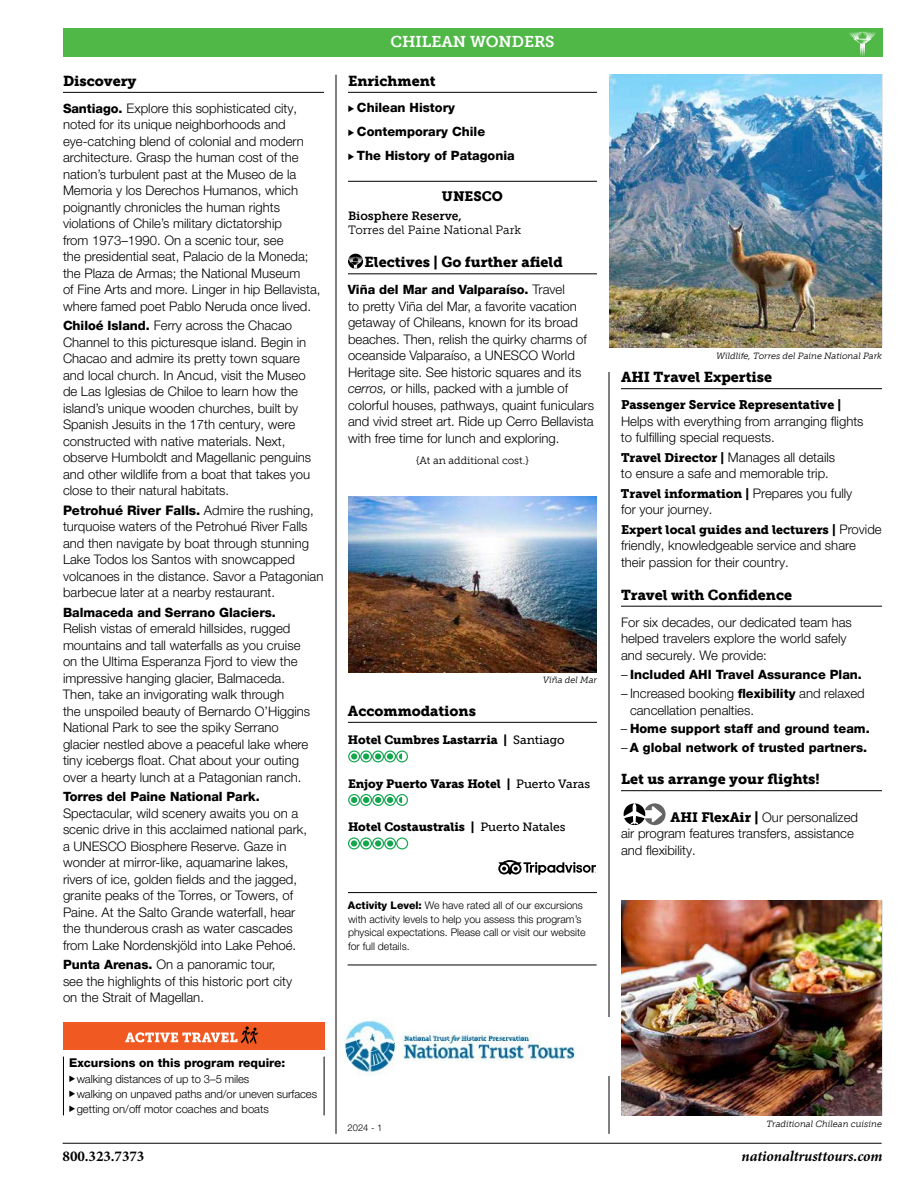
<style>
.page{position:relative;width:918px;height:1188px;background:#fff}
.page>*{position:absolute;margin:0;border:0;box-sizing:border-box;transform-origin:0 0}
.t1{font:15.75px "Museo Slab 700";letter-spacing:-.005em;color:#fff}
.t2{font:italic 700 15px "Minion Pro";letter-spacing:-.005em;color:#000}
.t3{font:700 15px "Minion Pro";letter-spacing:-.005em;color:#000}
.t4{font:14.25px "Museo Slab 900";color:#000}
.t5{font:13.5px "Museo Slab 900";color:#000}
.t6{font:300 13.2px/16.5px "Helvetica Neue LT Pro";color:#000}
.t7{font:800 12.75px/24px "Helvetica Neue LT Pro";color:#000}
.t8{font:12.3px "Museo Slab 900";color:#000}
.t9{font:12px "Museo Slab 900";letter-spacing:-.005em;color:#000}
.t10{font:800 12px "Helvetica Neue LT Pro";color:#000}
.t11{font:12px "Museo Slab 300";letter-spacing:-.005em;color:#000}
.t12{font:12px "Museo Slab 700";color:#000}
.t13{font:300 11.25px/15px "Helvetica Neue LT Pro";letter-spacing:-.005em;color:#000}
.t14{font:300 10.5px/13.5px "Helvetica Neue LT Pro";color:#000}
.t15{font:10.5px "Museo Slab 300";color:#000}
.t16{font:300 9.3px "Helvetica Neue LT Pro";color:#000}
.t17{font:italic 9px "Museo Slab 300";letter-spacing:-.005em;color:#000}
.s1{font-weight:800;font-size:12.75px}
.s2{font-weight:800}
.s3{font-family:"Pictograph One";font-weight:400;font-size:9px}
.s4{font-weight:300;font-size:13.2px}
.s5{font-style:italic}
.s6{font-family:"Museo Slab 500"}
.s7{font-family:"Museo Slab 900";font-weight:400;font-size:12.3px}
.s8{font-family:"Helvetica Neue LT Pro";font-weight:300;font-size:13.2px}
.s9{font-family:"Museo Slab 900";font-weight:400;font-size:13.5px}
</style>
<div class="page">
<div style="left:63px;top:29px;width:819px;height:28px;background:#4fb847"></div>
<hr style="left:63px;top:1143px;width:819px;height:1px;background:#000">
<hr style="left:63px;top:92px;width:261px;height:1px;background:#000">
<hr style="left:348px;top:92px;width:249px;height:1px;background:#000">
<hr style="left:348px;top:181px;width:249px;height:1px;background:#000">
<hr style="left:348px;top:273px;width:249px;height:1px;background:#000">
<hr style="left:348px;top:722px;width:249px;height:1px;background:#000">
<hr style="left:348px;top:892px;width:249px;height:1px;background:#000">
<svg style="left:348px;top:254px;width:15px;height:15px"></svg>
<svg style="left:348px;top:750px;width:60px;height:12px"></svg>
<svg style="left:348px;top:794px;width:60px;height:12px"></svg>
<svg style="left:348px;top:837px;width:60px;height:12px"></svg>
<div style="left:375px;top:840px;width:6px;height:7px;background:#12a64e;border-radius:50%"></div>
<div style="left:387px;top:840px;width:6px;height:7px;background:#12a64e;border-radius:50%"></div>
<svg style="left:498px;top:860px;width:98px;height:15px"></svg>
<hr style="left:609px;top:372px;width:1px;height:762px;background:#000">
<hr style="left:336px;top:75px;width:1px;height:1059px;background:#000">
<hr style="left:621px;top:388px;width:261px;height:1px;background:#000">
<hr style="left:621px;top:606px;width:261px;height:1px;background:#000">
<hr style="left:621px;top:790px;width:261px;height:1px;background:#000">
<svg style="left:624px;top:803px;width:42px;height:22px"></svg>
<hr style="left:348px;top:965px;width:249px;height:1px;background:#000">
<hr style="left:63px;top:1057px;width:1px;height:58px;background:#000">
<hr style="left:324px;top:1057px;width:1px;height:58px;background:#000">
<div style="left:63px;top:1022px;width:261px;height:28px;background:#f05a22"></div>
<svg style="left:125px;top:1027px;width:133px;height:17px"></svg>
<img style="left:609px;top:75px;width:273px;height:272px">
<svg style="left:849px;top:31px;width:27px;height:25px"></svg>
<img style="left:348px;top:497px;width:249px;height:175px">
<img style="left:621px;top:901px;width:261px;height:214px">
<img style="left:337px;top:1018px;width:273px;height:57px">
<p class="t4" style="left:63px;top:75px;width:75px">Discovery</p>
<p class="t6" style="left:63px;top:101px;width:259px"><span class="s1">Santiago.</span> Explore this sophisticated city, noted for its unique neighborhoods and eye-catching blend of colonial and modern architecture. Grasp the human cost of the nation’s turbulent past at the Museo de la Memoria y los Derechos Humanos, which poignantly chronicles the human rights violations of Chile’s military dictatorship<br>from 1973–1990. On a scenic tour, see<br>the presidential seat, Palacio de la Moneda; the Plaza de Armas; the National Museum<br>of Fine Arts and more. Linger in hip Bellavista, where famed poet Pablo Neruda once lived.</p>
<p class="t6" style="left:63px;top:318px;width:250px"><span class="s1">Chiloé Island.</span> Ferry across the Chacao Channel to this picturesque island. Begin in Chacao and admire its pretty town square and local church. In Ancud, visit the Museo de Las Iglesias de Chiloe to learn how the island’s unique wooden churches, built by Spanish Jesuits in the 17th century, were constructed with native materials. Next, observe Humboldt and Magellanic penguins and other wildlife from a boat that takes you close to their natural habitats.</p>
<p class="t6" style="left:63px;top:503px;width:262px"><span class="s2">Petrohué River Falls.</span> Admire the rushing, turquoise waters of the Petrohué River Falls and then navigate by boat through stunning Lake Todos los Santos with snowcapped volcanoes in the distance. Savor a Patagonian barbecue later at a nearby restaurant.</p>
<p class="t7" style="left:63px;top:601px;width:214px">Balmaceda and Serrano Glaciers.</p>
<p class="t6" style="left:63px;top:621px;width:249px">Relish vistas of emerald hillsides, rugged mountains and tall waterfalls as you cruise on the Ultima Esperanza Fjord to view the impressive hanging glacier, Balmaceda.<br>Then, take an invigorating walk through<br>the unspoiled beauty of Bernardo O’Higgins National Park to see the spiky Serrano glacier nestled above a peaceful lake where tiny icebergs 昀氀oat. Chat about your outing over a hearty lunch at a Patagonian ranch.</p>
<p class="t7" style="left:63px;top:786px;width:198px">Torres del Paine National Park.</p>
<p class="t6" style="left:63px;top:806px;width:246px">Spectacular, wild scenery awaits you on a scenic drive in this acclaimed national park, a UNESCO Biosphere Reserve. Gaze in wonder at mirror-like, aquamarine lakes, rivers of ice, golden 昀椀elds and the jagged, granite peaks of the Torres, or Towers, of Paine. At the Salto Grande waterfall, hear the thunderous crash as water cascades from Lake Nordenskjöld into Lake Pehoé.</p>
<p class="t6" style="left:63px;top:957px;width:231px"><span class="s1">Punta Arenas.</span> On a panoramic tour, see the highlights of this historic port city on the Strait of Magellan.</p>
<p class="t10" style="left:69px;top:1058px;width:218px">Excursions on this program require:</p>
<p class="t13" style="left:69px;top:1072px;width:249px"><span class="s3">&gt;</span> walking distances of up to 3–5 miles<br><span class="s3">&gt;</span> walking on unpaved paths and/or uneven surfaces <span class="s3">&gt;</span> getting on/off motor coaches and boats</p>
<p class="t1" style="left:390px;top:36px;width:166px">CHILEAN WONDERS</p>
<p class="t4" style="left:348px;top:75px;width:89px">Enrichment</p>
<p class="t7" style="left:348px;top:97px;width:168px"><span class="s3">&gt;</span> Chilean History<br><span class="s3">&gt;</span> Contemporary Chile<br><span class="s3">&gt;</span> The History of Patagonia</p>
<p class="t5" style="left:442px;top:190px;width:63px">UNESCO</p>
<p class="t12" style="left:348px;top:211px;width:115px">Biosphere Reserve,</p>
<p class="t11" style="left:348px;top:226px;width:175px">Torres del Paine National Park</p>
<p class="t4" style="left:365px;top:254px;width:200px">Electives | Go further a昀椀eld</p>
<p class="t7" style="left:348px;top:279px;width:218px">Viña del Mar and Valparaíso. <span class="s4">Travel</span></p>
<p class="t6" style="left:348px;top:299px;width:248px">to pretty Viña del Mar, a favorite vacation getaway of Chileans, known for its broad beaches. Then, relish the quirky charms of oceanside Valparaíso, a UNESCO World Heritage site. See historic squares and its <span class="s5">cerros,</span> or hills, packed with a jumble of colorful houses, pathways, quaint funiculars and vivid street art. Ride up Cerro Bellavista with free time for lunch and exploring.</p>
<p class="t15" style="left:416px;top:456px;width:114px">{At an additional cost.}</p>
<p class="t17" style="left:543px;top:675px;width:56px">Viña del Mar</p>
<p class="t4" style="left:348px;top:705px;width:130px">Accommodations</p>
<p class="t9" style="left:348px;top:735px;width:218px">Hotel Cumbres Lastarria | <span class="s6">Santiago</span></p>
<p class="t9" style="left:348px;top:778px;width:244px">Enjoy Puerto Varas Hotel | <span class="s6">Puerto Varas</span></p>
<p class="t9" style="left:348px;top:822px;width:219px">Hotel Costaustralis | <span class="s6">Puerto Natales</span></p>
<p class="t14" style="left:348px;top:900px;width:239px"><span class="s2">Activity Level:</span> We have rated all of our excursions with activity levels to help you assess this program’s physical expectations. Please call or visit our website for full details.</p>
<p class="t17" style="left:716px;top:351px;width:167px">Wildlife, Torres del Paine National Park</p>
<p class="t4" style="left:621px;top:371px;width:153px">AHI Travel Expertise</p>
<p class="t8" style="left:621px;top:399px;width:222px">Passenger Service Representative |</p>
<p class="t6" style="left:621px;top:413px;width:244px">Helps with everything from arranging 昀氀ights to ful昀椀lling special requests.</p>
<p class="t6" style="left:621px;top:450px;width:216px"><span class="s7">Travel Director |</span> Manages all details to ensure a safe and memorable trip.</p>
<p class="t8" style="left:621px;top:488px;width:233px">Travel information | <span class="s8">Prepares you fully</span></p>
<p class="t6" style="left:621px;top:502px;width:93px">for your journey.</p>
<p class="t8" style="left:621px;top:524px;width:262px">Expert local guides and lecturers | <span class="s8">Provide</span></p>
<p class="t6" style="left:621px;top:538px;width:236px">friendly, knowledgeable service and share their passion for their country.</p>
<p class="t4" style="left:621px;top:587px;width:173px">Travel with Con昀椀dence</p>
<p class="t6" style="left:621px;top:615px;width:232px">For six decades, our dedicated team has helped travelers explore the world safely and securely. We provide:</p>
<p class="t7" style="left:621px;top:664px;width:242px"><span class="s4">–</span> Included AHI Travel Assurance Plan.</p>
<p class="t6" style="left:630px;top:686px;width:236px;text-indent:-9px">– Increased booking <span class="s1">昀氀exibility</span> and relaxed cancellation penalties.</p>
<p class="t7" style="left:621px;top:718px;width:250px"><span class="s4">–</span> Home support staff and ground team.</p>
<p class="t7" style="left:621px;top:737px;width:248px"><span class="s4">–</span> A global network of trusted partners.</p>
<p class="t4" style="left:621px;top:771px;width:200px">Let us arrange your 昀氀ights!</p>
<p class="t6" style="left:621px;top:810px;width:239px;text-indent:49px"><span class="s9">AHI FlexAir |</span> Our personalized air program features transfers, assistance and 昀氀exibility.</p>
<p class="t16" style="left:348px;top:1124px;width:36px">2024 - 1</p>
<p class="t17" style="left:766px;top:1119px;width:117px">Traditional Chilean cuisine</p>
<p class="t3" style="left:63px;top:1146px;width:83px">800.323.7373</p>
<p class="t2" style="left:742px;top:1146px;width:142px">nationaltrusttours.com</p>
</div>
